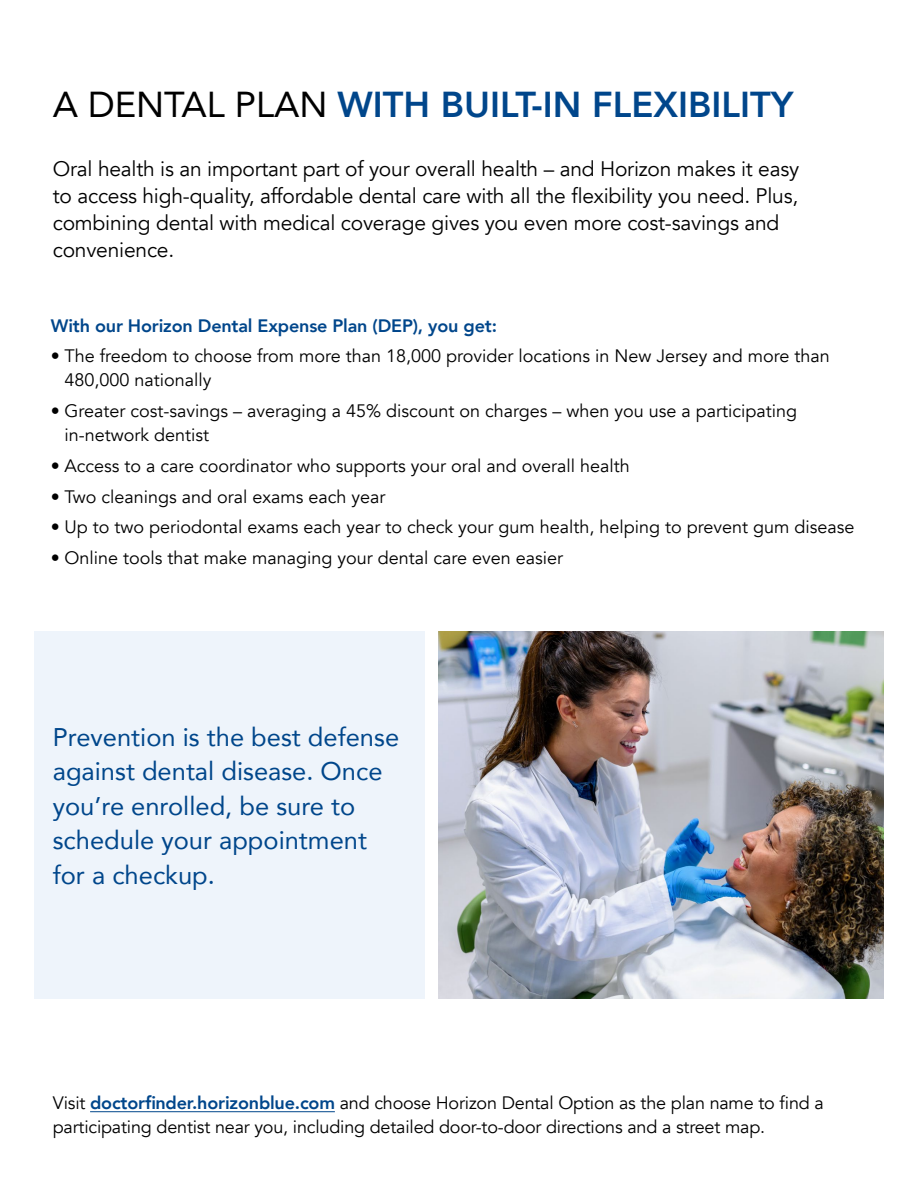
<style>
.page{position:relative;width:918px;height:1188px;background:#fff}
.page>*{position:absolute;margin:0;border:0;box-sizing:border-box;transform-origin:0 0}
.t1{font:800 36px "Avenir";color:#00468b}
.t2{font:25.5px/34.5px "Avenir";color:#00468b}
.t3{font:21px/27px "Avenir";letter-spacing:-.01em;color:#000}
.t4{font:18px/24px "Avenir";color:#000}
.t5{font:800 18px "Avenir";letter-spacing:-.01em;color:#00468b}
.s1{font-weight:400;color:#000}
.s2{font-weight:800;color:#00468b}
</style>
<div class="page">
<div style="left:34px;top:631px;width:390px;height:368px;background:#eef4fb"></div>
<hr style="left:90px;top:1111px;width:245px;height:1px;background:#00468b">
<img style="left:439px;top:631px;width:445px;height:368px">
<h2 class="t1" style="left:53px;top:76px;width:742px"><span class="s1">A DENTAL PLAN</span> WITH BUILT-IN FLEXIBILITY</h2>
<p class="t3" style="left:53px;top:156px;width:748px">Oral health is an important part of your overall health – and Horizon makes it easy to access high-quality, affordable dental care with all the flexibility you need. Plus, combining dental with medical coverage gives you even more cost-savings and convenience.</p>
<p class="t5" style="left:51px;top:311px;width:448px">With our Horizon Dental Expense Plan (DEP), you get:</p>
<p class="t4" style="left:64px;top:344px;width:767px;text-indent:-14px">• The freedom to choose from more than 18,000 provider locations in New Jersey and more than<br>480,000 nationally</p>
<p class="t4" style="left:64px;top:399px;width:734px;text-indent:-14px">• Greater cost-savings – averaging a 45% discount on charges – when you use a participating in-network dentist</p>
<p class="t4" style="left:51px;top:454px;width:580px">• Access to a care coordinator who supports your oral and overall health</p>
<p class="t4" style="left:51px;top:485px;width:336px">• Two cleanings and oral exams each year</p>
<p class="t4" style="left:51px;top:515px;width:805px">• Up to two periodontal exams each year to check your gum health, helping to prevent gum disease</p>
<p class="t4" style="left:51px;top:546px;width:514px">• Online tools that make managing your dental care even easier</p>
<p class="t2" style="left:53px;top:719px;width:348px">Prevention is the best defense against dental disease. Once you’re enrolled, be sure to schedule your appointment for a checkup.</p>
<p class="t4" style="left:53px;top:1091px;width:773px">Visit <span class="s2">doctorfinder.horizonblue.com</span> and choose Horizon Dental Option as the plan name to find a participating dentist near you, including detailed door-to-door directions and a street map.</p>
</div>
